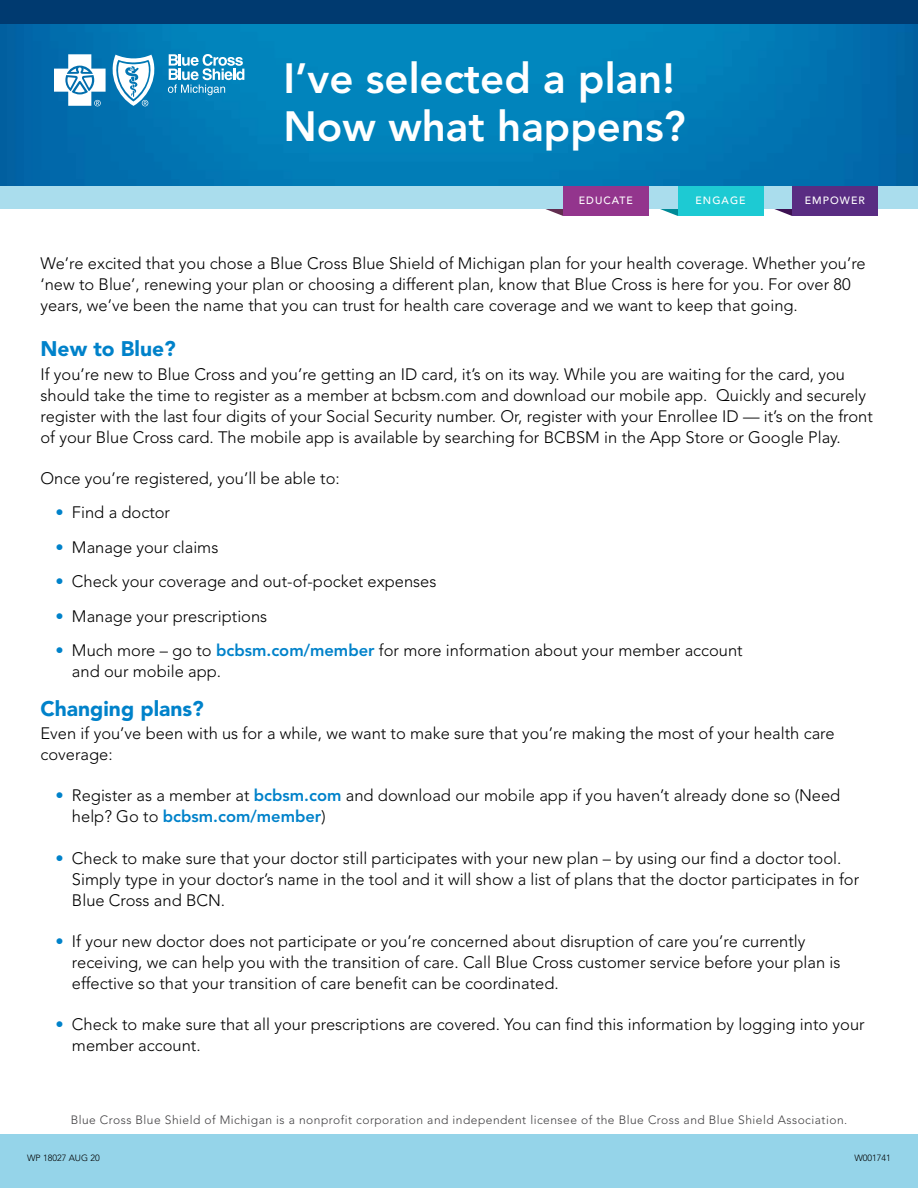
<style>
.page{position:relative;width:918px;height:1188px;background:#fff}
.page>*{position:absolute;margin:0;border:0;box-sizing:border-box;transform-origin:0 0}
.t1{font:800 42px/48px "Avenir LT Std";color:#fff}
.t2{font:900 21px "Avenir LT Std";color:#0082ca}
.t3{font:300 16.5px/21px "Avenir LT Std";color:#000}
.t4{font:300 12px "Avenir LT Std";letter-spacing:.04em;color:#414042}
.t5{font:500 10.5px "Avenir LT Std";letter-spacing:.1em;color:#fff}
.t6{font:300 9px "Avenir LT Std";color:#000}
.s1{font-weight:800;color:#0082ca}
</style>
<div class="page">
<svg style="left:545px;top:209px;width:18px;height:7px"></svg>
<svg style="left:660px;top:209px;width:18px;height:7px"></svg>
<svg style="left:774px;top:209px;width:18px;height:7px"></svg>
<div style="left:0;top:1134px;width:918px;height:54px;background:#95d4e9"></div>
<img style="left:0;top:24px;width:918px;height:162px">
<div style="left:0;top:186px;width:918px;height:23px;background:#aadded"></div>
<div style="left:0;top:0;width:918px;height:24px;background:#003a70"></div>
<div style="left:563px;top:186px;width:86px;height:30px;background:#93358d"></div>
<div style="left:678px;top:186px;width:85px;height:30px;background:#1dcad3"></div>
<div style="left:792px;top:186px;width:86px;height:30px;background:#592c82"></div>
<svg style="left:168px;top:54px;width:76px;height:41px"></svg>
<svg style="left:54px;top:54px;width:106px;height:52px"></svg>
<h1 class="t1" style="left:284px;top:55px;width:404px">I’ve selected a plan!<br>Now what happens?</h1>
<p class="t5" style="left:579px;top:194px;width:56px">EDUCATE</p>
<p class="t5" style="left:695px;top:194px;width:52px">ENGAGE</p>
<p class="t5" style="left:805px;top:194px;width:62px">EMPOWER</p>
<p class="t3" style="left:40px;top:253px;width:827px">We’re excited that you chose a Blue Cross Blue Shield of Michigan plan for your health coverage. Whether you’re ‘new to Blue’, renewing your plan or choosing a different plan, know that Blue Cross is here for you. For over 80 years, we’ve been the name that you can trust for health care coverage and we want to keep that going.</p>
<p class="t2" style="left:40px;top:336px;width:137px">New to Blue?</p>
<p class="t3" style="left:40px;top:363px;width:834px">If you’re new to Blue Cross and you’re getting an ID card, it’s on its way. While you are waiting for the card, you should take the time to register as a member at bcbsm.com and download our mobile app. Quickly and securely register with the last four digits of your Social Security number. Or, register with your Enrollee ID — it’s on the front of your Blue Cross card. The mobile app is available by searching for BCBSM in the App Store or Google Play.</p>
<p class="t3" style="left:40px;top:468px;width:301px">Once you’re registered, you’ll be able to:</p>
<p class="t3" style="left:55px;top:502px;width:116px"><span class="s1">•</span> Find a doctor</p>
<p class="t3" style="left:55px;top:537px;width:164px"><span class="s1">•</span> Manage your claims</p>
<p class="t3" style="left:55px;top:571px;width:382px"><span class="s1">•</span> Check your coverage and out-of-pocket expenses</p>
<p class="t3" style="left:55px;top:606px;width:213px"><span class="s1">•</span> Manage your prescriptions</p>
<p class="t3" style="left:72px;top:640px;width:672px;text-indent:-16px"><span class="s1">•</span> Much more – go to <span class="s1">bcbsm.com/member</span> for more information about your member account and our mobile app.</p>
<p class="t2" style="left:40px;top:696px;width:165px">Changing plans?</p>
<p class="t3" style="left:40px;top:723px;width:796px">Even if you’ve been with us for a while, we want to make sure that you’re making the most of your health care coverage:</p>
<p class="t3" style="left:72px;top:785px;width:770px;text-indent:-16px"><span class="s1">•</span> Register as a member at <span class="s1">bcbsm.com</span> and download our mobile app if you haven’t already done so (Need help? Go to <span class="s1">bcbsm.com/member</span>)</p>
<p class="t3" style="left:72px;top:848px;width:789px;text-indent:-17px"><span class="s1">•</span> Check to make sure that your doctor still participates with your new plan – by using our find a doctor tool.<br>Simply type in your doctor’s name in the tool and it will show a list of plans that the doctor participates in for<br>Blue Cross and BCN.</p>
<p class="t3" style="left:72px;top:931px;width:770px;text-indent:-16px"><span class="s1">•</span> If your new doctor does not participate or you’re concerned about disruption of care you’re currently receiving, we can help you with the transition of care. Call Blue Cross customer service before your plan is effective so that your transition of care benefit can be coordinated.</p>
<p class="t3" style="left:72px;top:1014px;width:794px;text-indent:-17px"><span class="s1">•</span> Check to make sure that all your prescriptions are covered. You can find this information by logging into your member account.</p>
<p class="t4" style="left:71px;top:1112px;width:778px">Blue Cross Blue Shield of Michigan is a nonprofit corporation and independent licensee of the Blue Cross and Blue Shield Association.</p>
<p class="t6" style="left:27px;top:1153px;width:74px">WP 18027 AUG 20</p>
<p class="t6" style="left:854px;top:1153px;width:38px">W001741</p>
</div>
